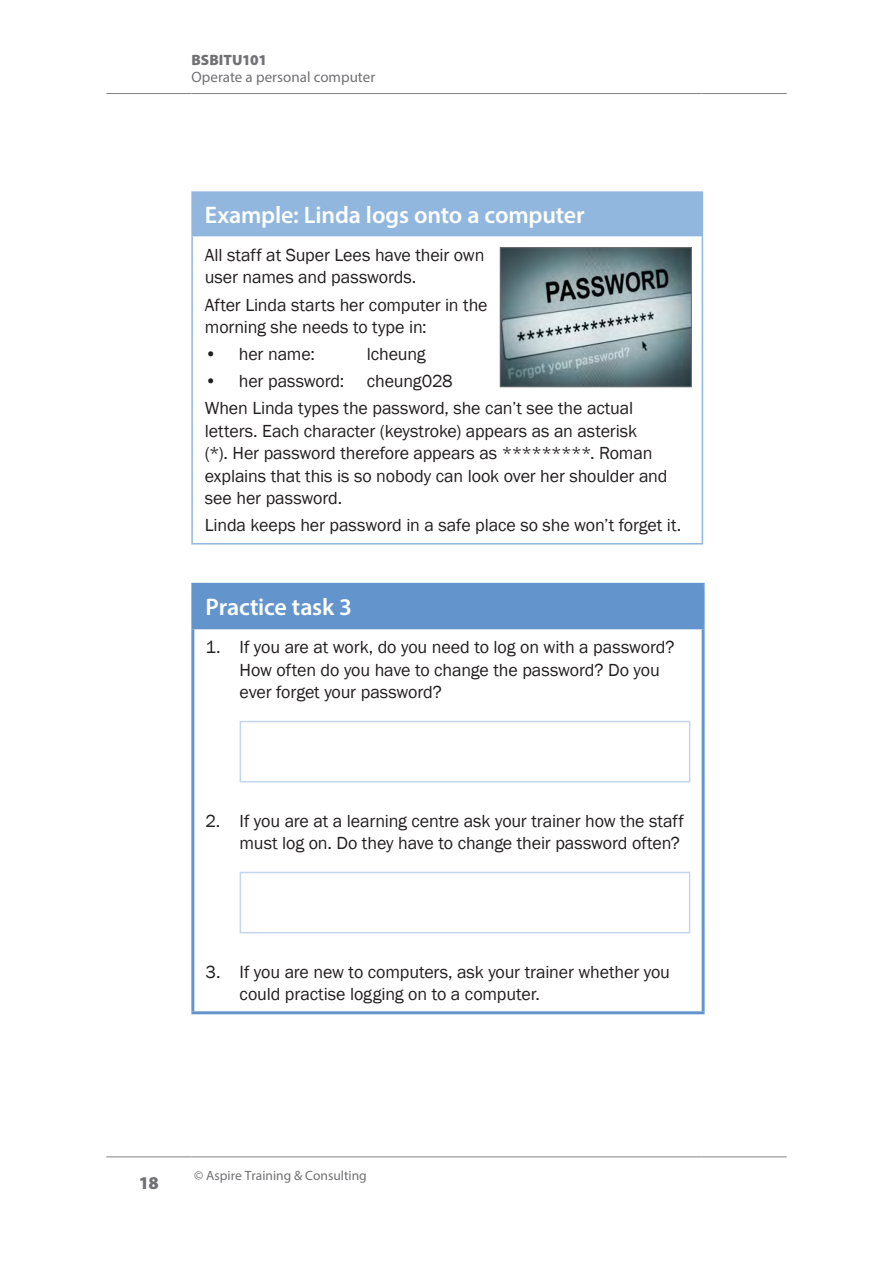
<style>
.page{position:relative;width:893px;height:1263px;background:#fff}
.page>*{position:absolute;margin:0;border:0;box-sizing:border-box;transform-origin:0 0}
.H4_example{font:600 24px "Myriad Pro";letter-spacing:-.01em;color:#fff}
.table_text{font:18px/22.5px "Franklin Gothic";letter-spacing:-.01em;color:#231f20}
.t1{font:900 18px "Myriad Pro";color:#717074}
.t2{font:15px "Myriad Pro";color:#717074}
.t3{font:900 15px "Myriad Pro";color:#717074}
.t4{font:13.5px "Myriad Pro";color:#717074}
</style>
<div class="page">
<hr style="left:106px;top:1156px;width:85px;height:1px;background:#808285">
<hr style="left:191px;top:1156px;width:511px;height:1px;background:#808285">
<hr style="left:702px;top:1156px;width:85px;height:1px;background:#808285">
<hr style="left:106px;top:93px;width:85px;height:1px;background:#808285">
<hr style="left:191px;top:93px;width:511px;height:1px;background:#808285">
<hr style="left:702px;top:93px;width:85px;height:1px;background:#808285">
<div style="left:192px;top:192px;width:510px;height:44px;background:#91b7de"></div>
<hr style="left:191px;top:191px;width:512px;height:2px;background:#91b7de">
<hr style="left:191px;top:193px;width:2px;height:42px;background:#91b7de">
<hr style="left:702px;top:193px;width:1px;height:42px;background:#91b7de">
<hr style="left:191px;top:235px;width:512px;height:1px;background:#91b7de">
<hr style="left:191px;top:236px;width:2px;height:307px;background:#91b7de">
<hr style="left:702px;top:236px;width:1px;height:307px;background:#91b7de">
<hr style="left:191px;top:543px;width:512px;height:1px;background:#91b7de">
<div style="left:193px;top:584px;width:510px;height:44px;background:#6395cc"></div>
<hr style="left:191px;top:583px;width:514px;height:3px;background:#6395cc">
<hr style="left:191px;top:586px;width:3px;height:40px;background:#6395cc">
<hr style="left:702px;top:586px;width:3px;height:40px;background:#6395cc">
<hr style="left:191px;top:626px;width:514px;height:3px;background:#6395cc">
<hr style="left:191px;top:629px;width:3px;height:382px;background:#6395cc">
<hr style="left:702px;top:629px;width:3px;height:382px;background:#6395cc">
<hr style="left:191px;top:1011px;width:514px;height:3px;background:#6395cc">
<div style="left:240px;top:721px;width:450px;height:61px;border:2px solid #c4d6ec"></div>
<div style="left:240px;top:872px;width:450px;height:61px;border:2px solid #c4d6ec"></div>
<img style="left:502px;top:249px;width:187px;height:136px">
<div style="left:500px;top:247px;width:191px;height:140px;border:1px solid #717074"></div>
<p class="t3" style="left:191px;top:52px;width:77px">BSBITU101</p>
<p class="t2" style="left:191px;top:68px;width:185px">Operate a personal computer</p>
<h4 class="H4_example" style="left:205px;top:200px;width:381px">Example: Linda logs onto a computer</h4>
<p class="table_text" style="left:205px;top:244px;width:281px">All staff at Super Lees have their own user names and passwords.</p>
<p class="table_text" style="left:205px;top:294px;width:284px">After Linda starts her computer in the morning she needs to type in:</p>
<p class="table_text" style="left:205px;top:343px;width:112px">• her name:</p>
<p class="table_text" style="left:367px;top:343px;width:60px">lcheung</p>
<p class="table_text" style="left:205px;top:370px;width:249px">• her password: cheung028</p>
<p class="table_text" style="left:205px;top:397px;width:464px">When Linda types the password, she can’t see the actual letters. Each character (keystroke) appears as an asterisk<br>(*). Her password therefore appears as *********. Roman explains that this is so nobody can look over her shoulder and see her password.</p>
<p class="table_text" style="left:205px;top:514px;width:478px">Linda keeps her password in a safe place so she won’t forget it.</p>
<h4 class="H4_example" style="left:206px;top:592px;width:148px">Practice task 3</h4>
<p class="table_text" style="left:240px;top:636px;width:436px;text-indent:-34px">1. If you are at work, do you need to log on with a password?<br>How often do you have to change the password? Do you ever forget your password?</p>
<p class="table_text" style="left:206px;top:810px;width:480px;text-align:right">2. If you are at a learning centre ask your trainer how the staff must log on. Do they have to change their password often?</p>
<p class="table_text" style="left:240px;top:961px;width:432px;text-indent:-34px">3. If you are new to computers, ask your trainer whether you could practise logging on to a computer.</p>
<p class="t1" style="left:139px;top:1173px;width:21px">18</p>
<p class="t4" style="left:194px;top:1167px;width:174px">© Aspire Training &amp; Consulting</p>
</div>
